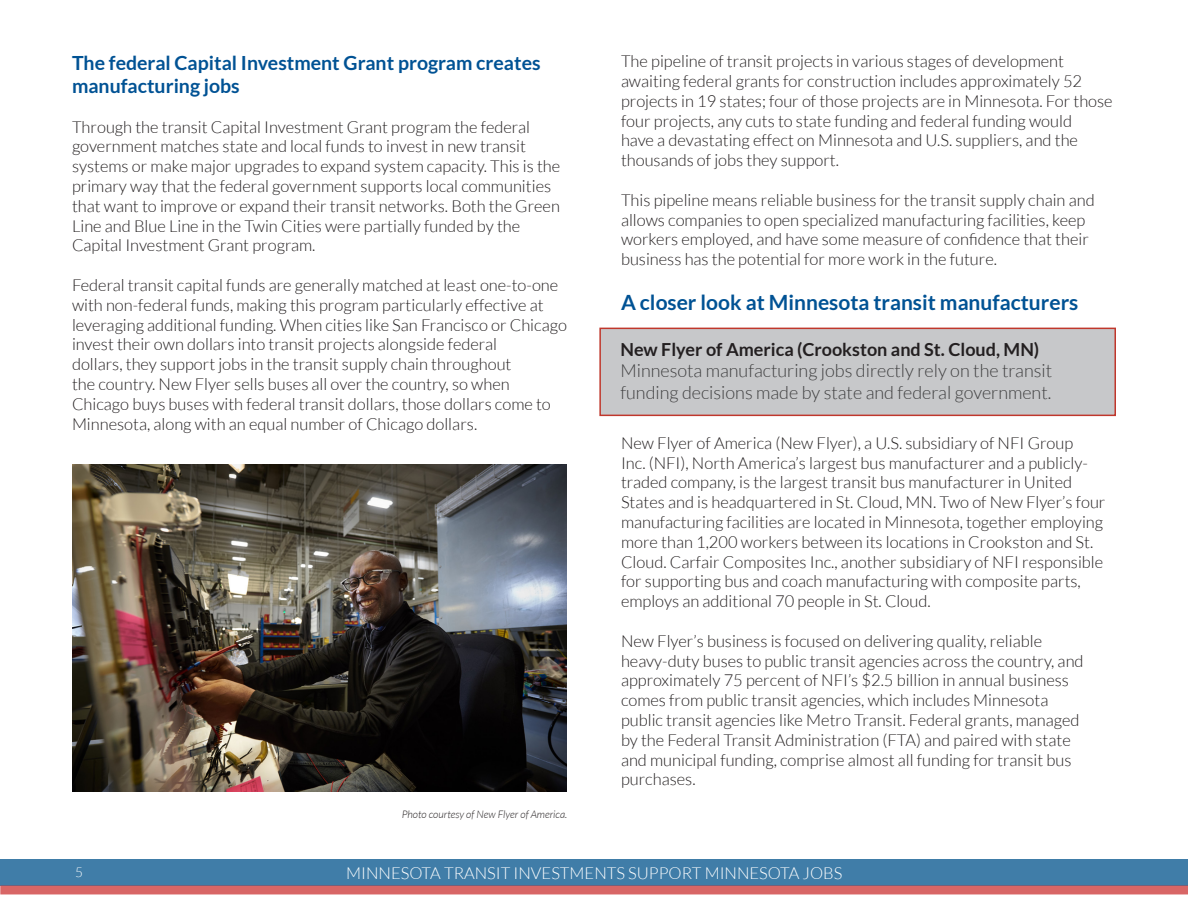
<style>
.page{position:relative;width:1188px;height:918px;background:#fff}
.page>*{position:absolute;margin:0;border:0;box-sizing:border-box;transform-origin:0 0}
.Body_Text{font:700 21px "Lato";color:#005294}
.Subheads{font:700 19.5px/23.4px "Lato";color:#005294}
.Paragraph_Style_1{font:300 18px/21.6px "Lato";color:#3e3e3f}
.Body_Text-2{font:300 16.5px/19.8px "Lato";color:#231f20}
.t1{font:300 16.5px "Lato";color:#fff}
.t2{font:300 13.5px "Lato";color:#fff}
.t3{font:italic 300 10.5px "Lato";color:#231f20}
.s1{font-weight:700;color:#231f20}
</style>
<div class="page">
<div style="left:0;top:859px;width:1188px;height:26px;background:#407da8"></div>
<div style="left:0;top:885px;width:1188px;height:9px;background:#d86666"></div>
<img style="left:72px;top:464px;width:495px;height:328px">
<div style="left:600px;top:328px;width:515px;height:87px;background:#c7c8ca"></div>
<div style="left:599px;top:328px;width:517px;height:88px;border:2px solid #c0372c"></div>
<p class="Subheads" style="left:72px;top:51px;width:470px">The federal Capital Investment Grant program creates manufacturing jobs</p>
<p class="Body_Text-2" style="left:72px;top:117px;width:490px">Through the transit Capital Investment Grant program the federal government matches state and local funds to invest in new transit systems or make major upgrades to expand system capacity. This is the primary way that the federal government supports local communities that want to improve or expand their transit networks. Both the Green Line and Blue Line in the Twin Cities were partially funded by the Capital Investment Grant program.</p>
<p class="Body_Text-2" style="left:72px;top:275px;width:497px">Federal transit capital funds are generally matched at least one-to-one with non-federal funds, making this program particularly effective at leveraging additional funding. When cities like San Francisco or Chicago invest their own dollars into transit projects alongside federal</p>
<p class="Body_Text-2" style="left:72px;top:355px;width:480px">dollars, they support jobs in the transit supply chain throughout<br>the country. New Flyer sells buses all over the country, so when Chicago buys buses with federal transit dollars, those dollars come to Minnesota, along with an equal number of Chicago dollars.</p>
<p class="t3" style="left:402px;top:809px;width:167px">Photo courtesy of New Flyer of America.</p>
<p class="Body_Text-2" style="left:621px;top:52px;width:493px">The pipeline of transit projects in various stages of development awaiting federal grants for construction includes approximately 52 projects in 19 states; four of those projects are in Minnesota. For those four projects, any cuts to state funding and federal funding would<br>have a devastating effect on Minnesota and U.S. suppliers, and the thousands of jobs they support.</p>
<p class="Body_Text-2" style="left:621px;top:190px;width:475px">This pipeline means reliable business for the transit supply chain and allows companies to open specialized manufacturing facilities, keep workers employed, and have some measure of confidence that their business has the potential for more work in the future.</p>
<p class="Body_Text" style="left:621px;top:291px;width:459px">A closer look at Minnesota transit manufacturers</p>
<p class="Paragraph_Style_1" style="left:620px;top:338px;width:433px"><span class="s1">New Flyer of America (Crookston and St. Cloud, MN)<br></span>Minnesota manufacturing jobs directly rely on the transit funding decisions made by state and federal government.</p>
<p class="Body_Text-2" style="left:621px;top:433px;width:486px">New Flyer of America (New Flyer), a U.S. subsidiary of NFI Group<br>Inc. (NFI), North America’s largest bus manufacturer and a publicly&shy;traded company, is the largest transit bus manufacturer in United States and is headquartered in St. Cloud, MN. Two of New Flyer’s four manufacturing facilities are located in Minnesota, together employing more than 1,200 workers between its locations in Crookston and St.<br>Cloud. Carfair Composites Inc., another subsidiary of NFI responsible for supporting bus and coach manufacturing with composite parts, employs an additional 70 people in St. Cloud.</p>
<p class="Body_Text-2" style="left:621px;top:631px;width:464px">New Flyer’s business is focused on delivering quality, reliable heavy-duty buses to public transit agencies across the country, and approximately 75 percent of NFI’s $2.5 billion in annual business comes from public transit agencies, which includes Minnesota public transit agencies like Metro Transit. Federal grants, managed by the Federal Transit Administration (FTA) and paired with state and municipal funding, comprise almost all funding for transit bus purchases.</p>
<p class="t2" style="left:75px;top:865px;width:9px">5</p>
<p class="t1" style="left:346px;top:864px;width:498px">MINNESOTA TRANSIT INVESTMENTS SUPPORT MINNESOTA JOBS</p>
</div>
